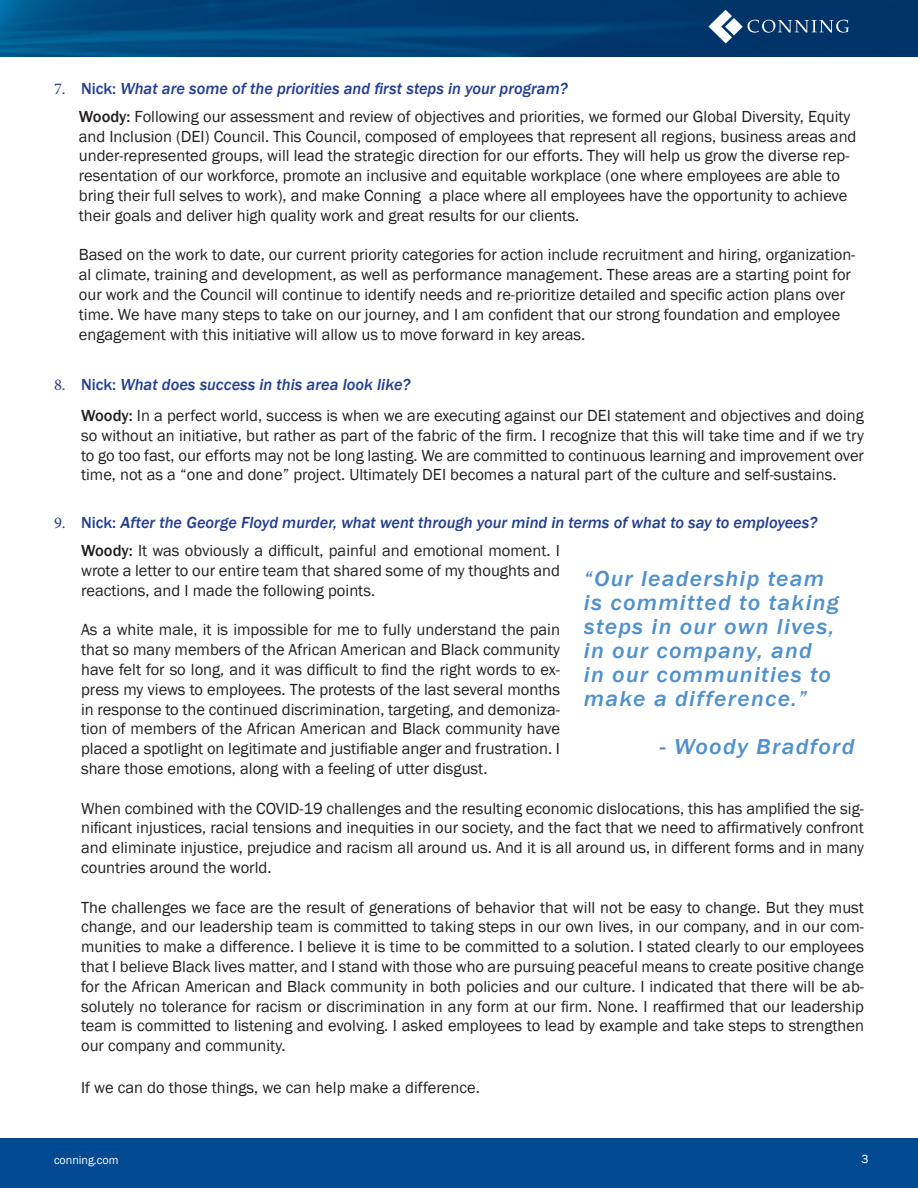
<style>
.page{position:relative;width:918px;height:1188px;background:#fff}
.page>*{position:absolute;margin:0;border:0;box-sizing:border-box;transform-origin:0 0}
.t1{font:italic 500 22.35px/24px "Franklin Gothic";letter-spacing:.05em;color:#5091cd;scale:1.07 1}
.t2{font:16.5px/19.8px "Franklin Gothic";color:#231f20;text-align:justify}
.t3{font:italic 500 16.5px "Franklin Gothic";color:#253f8e}
.t4{font:12px "Franklin Gothic";color:#fff}
.s1{font-family:"Minion Pro";font-weight:400;font-style:normal}
.s2{font-style:normal}
.s3{font-weight:500}
</style>
<div class="page">
<img style="left:0;top:0;width:918px;height:56px">
<div style="left:0;top:1138px;width:918px;height:50px;background:#014990"></div>
<svg style="left:708px;top:10px;width:141px;height:33px;background:#2c5682"></svg>
<p class="t3" style="left:54px;top:78px;width:515px"><span class="s1">7.</span> <span class="s2">Nick:</span> What are some of the priorities and first steps in your program?</p>
<p class="t2" style="left:79px;top:107px;width:779px;text-align:left"><span class="s3">Woody:</span> Following our assessment and review of objectives and priorities, we formed our Global Diversity, Equity and Inclusion (DEI) Council. This Council, composed of employees that represent all regions, business areas and under-represented groups, will lead the strategic direction for our efforts. They will help us grow the diverse rep&shy;resentation of our workforce, promote an inclusive and equitable workplace (one where employees are able to bring their full selves to work), and make Conning a place where all employees have the opportunity to achieve their goals and deliver high quality work and great results for our clients.</p>
<p class="t2" style="left:79px;top:245px;width:778px;text-align:left">Based on the work to date, our current priority categories for action include recruitment and hiring, organization&shy;al climate, training and development, as well as performance management. These areas are a starting point for our work and the Council will continue to identify needs and re-prioritize detailed and specific action plans over time. We have many steps to take on our journey, and I am confident that our strong foundation and employee engagement with this initiative will allow us to move forward in key areas.</p>
<p class="t3" style="left:54px;top:374px;width:358px"><span class="s1">8.</span> <span class="s2">Nick:</span> What does success in this area look like?</p>
<p class="t2" style="left:81px;top:406px;width:784px"><span class="s3">Woody:</span> In a perfect world, success is when we are executing against our DEI statement and objectives and doing so without an initiative, but rather as part of the fabric of the firm. I recognize that this will take time and if we try to go too fast, our efforts may not be long lasting. We are committed to continuous learning and improvement over time, not as a “one and done” project. Ultimately DEI becomes a natural part of the culture and self-sustains.</p>
<p class="t3" style="left:54px;top:512px;width:765px"><span class="s1">9.</span> <span class="s2">Nick:</span> After the George Floyd murder, what went through your mind in terms of what to say to employees?</p>
<p class="t2" style="left:81px;top:541px;width:480px"><span class="s3">Woody:</span> It was obviously a difficult, painful and emotional moment. I wrote a letter to our entire team that shared some of my thoughts and reactions, and I made the following points.</p>
<p class="t2" style="left:81px;top:620px;width:480px">As a white male, it is impossible for me to fully understand the pain that so many members of the African American and Black community have felt for so long, and it was difficult to find the right words to ex&shy;press my views to employees. The protests of the last several months in response to the continued discrimination, targeting, and demoniza&shy;tion of members of the African American and Black community have placed a spotlight on legitimate and justifiable anger and frustration. I share those emotions, along with a feeling of utter disgust.</p>
<p class="t2" style="left:81px;top:799px;width:784px">When combined with the COVID-19 challenges and the resulting economic dislocations, this has amplified the sig&shy;nificant injustices, racial tensions and inequities in our society, and the fact that we need to affirmatively confront and eliminate injustice, prejudice and racism all around us. And it is all around us, in different forms and in many countries around the world.</p>
<p class="t2" style="left:81px;top:898px;width:784px">The challenges we face are the result of generations of behavior that will not be easy to change. But they must change, and our leadership team is committed to taking steps in our own lives, in our company, and in our com&shy;munities to make a difference. I believe it is time to be committed to a solution. I stated clearly to our employees that I believe Black lives matter, and I stand with those who are pursuing peaceful means to create positive change for the African American and Black community in both policies and our culture. I indicated that there will be ab&shy;solutely no tolerance for racism or discrimination in any form at our firm. None. I reaffirmed that our leadership team is committed to listening and evolving. I asked employees to lead by example and take steps to strengthen our company and community.</p>
<p class="t2" style="left:81px;top:1078px;width:400px">If we can do those things, we can help make a difference.</p>
<p class="t1" style="left:584px;top:566px;width:240px">“Our leadership team is committed to taking steps in our own lives, in our company, and<br>in our communities to make a difference.”</p>
<p class="t1" style="left:660px;top:734px;width:183px">- Woody Bradford</p>
<p class="t4" style="left:54px;top:1152px;width:66px">conning.com</p>
<p class="t4" style="left:861px;top:1151px;width:9px">3</p>
</div>
